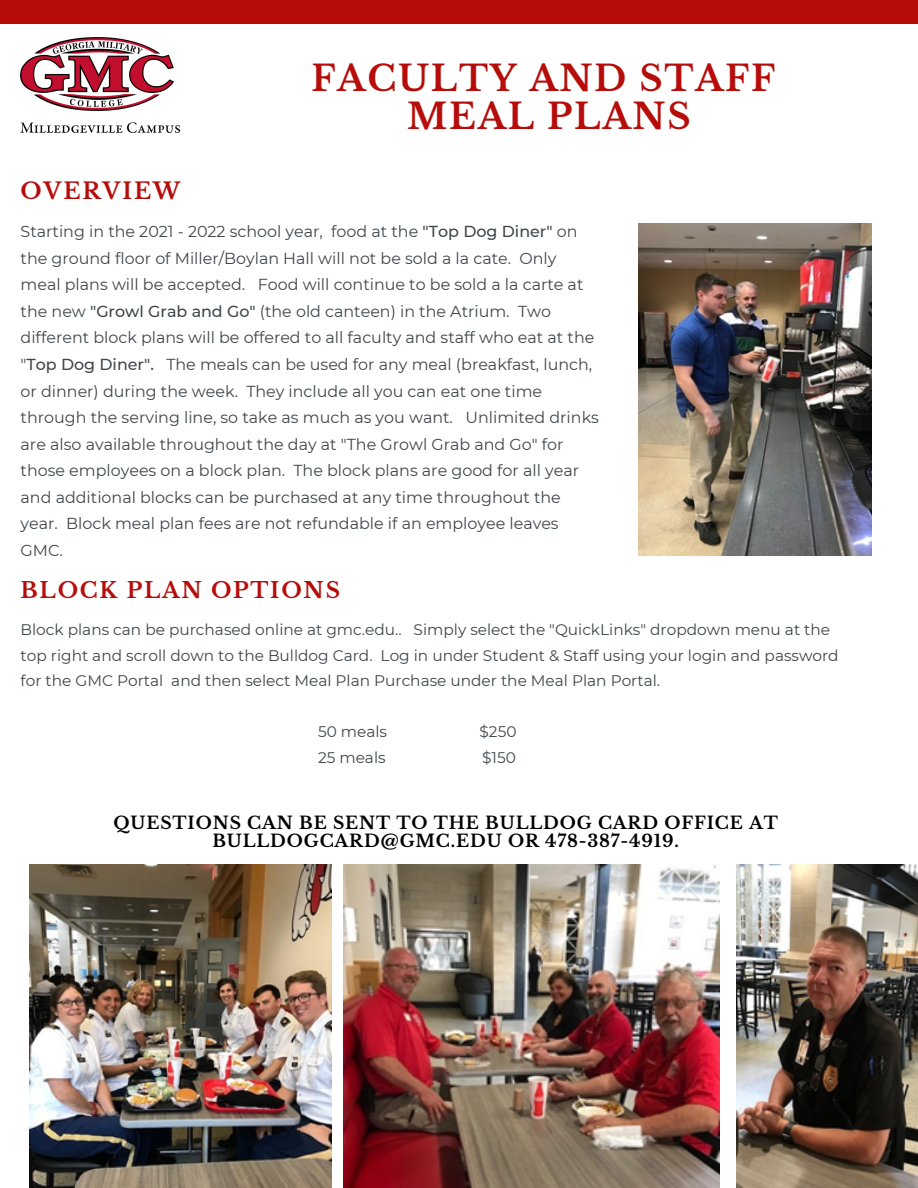
<style>
.page{position:relative;width:918px;height:1188px;background:#fff}
.page>*{position:absolute;margin:0;border:0;box-sizing:border-box;transform-origin:0 0}
.t1{font:700 35.1px/38.2px "Libre Baskerville";letter-spacing:.05em;color:#b60d0b;text-align:center}
.t2{font:700 22.5px "Libre Baskerville";letter-spacing:.08em;color:#b60d0b}
.t3{font:700 21.75px "Libre Baskerville";letter-spacing:.08em;color:#b60d0b}
.t4{font:700 17.1px/18px "Libre Baskerville";letter-spacing:.05em;color:#000;text-align:center}
.t5{font:15.9px/26.5px "Montserrat";color:#3e474c}
.t6{font:15.3px/25.7px "Montserrat";color:#3e474c}
.s1{font-weight:500}
</style>
<div class="page">
<div style="left:0;top:0;width:918px;height:24px;background:#b60d0b"></div>
<img style="left:21px;top:37px;width:159px;height:96px">
<img style="left:30px;top:864px;width:301px;height:324px">
<img style="left:343px;top:864px;width:377px;height:324px">
<img style="left:736px;top:864px;width:182px;height:324px">
<img style="left:638px;top:224px;width:233px;height:332px">
<p class="t2" style="left:21px;top:177px;width:161px">OVERVIEW</p>
<p class="t1" style="left:311px;top:60px;width:466px">FACULTY AND STAFF<br>MEAL PLANS</p>
<p class="t5" style="left:21px;top:218px;width:580px">Starting in the 2021 - 2022 school year, food at the <span class="s1">"Top Dog Diner"</span> on the ground floor of Miller/Boylan Hall will not be sold a la cate. Only meal plans will be accepted. Food will continue to be sold a la carte at the new <span class="s1">"Growl Grab and Go"</span> (the old canteen) in the Atrium. Two different block plans will be offered to all faculty and staff who eat at the "<span class="s1">Top Dog Diner".</span> The meals can be used for any meal (breakfast, lunch, or dinner) during the week. They include all you can eat one time through the serving line, so take as much as you want. Unlimited drinks are also available throughout the day at "The Growl Grab and Go" for those employees on a block plan. The block plans are good for all year and additional blocks can be purchased at any time throughout the year. Block meal plan fees are not refundable if an employee leaves GMC.</p>
<p class="t3" style="left:21px;top:577px;width:321px">BLOCK PLAN OPTIONS</p>
<p class="t6" style="left:21px;top:617px;width:820px">Block plans can be purchased online at gmc.edu.. Simply select the "QuickLinks" dropdown menu at the top right and scroll down to the Bulldog Card. Log in under Student &amp; Staff using your login and password for the GMC Portal and then select Meal Plan Purchase under the Meal Plan Portal.</p>
<p class="t6" style="left:318px;top:719px;width:71px">50 meals</p>
<p class="t6" style="left:480px;top:719px;width:38px">$250</p>
<p class="t6" style="left:318px;top:745px;width:69px">25 meals</p>
<p class="t6" style="left:482px;top:745px;width:35px">$150</p>
<p class="t4" style="left:113px;top:814px;width:666px">QUESTIONS CAN BE SENT TO THE BULLDOG CARD OFFICE AT<br>BULLDOGCARD@GMC.EDU OR 478-387-4919.</p>
</div>
